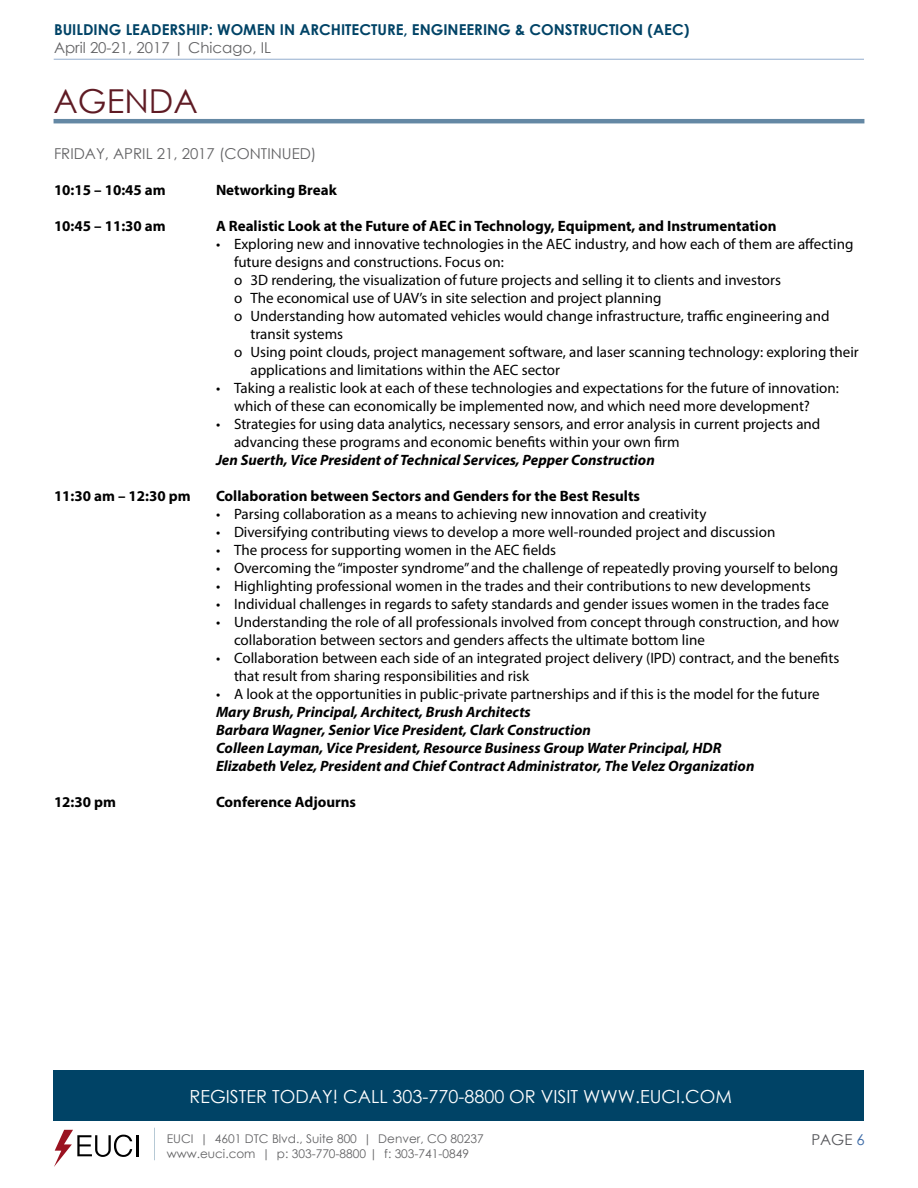
<style>
.page{position:relative;width:918px;height:1188px;background:#fff}
.page>*{position:absolute;margin:0;border:0;box-sizing:border-box;transform-origin:0 0}
.t1{font:33px "Century Gothic";color:#5f1b24}
.t2{font:18px "Century Gothic";color:#fff}
.t3{font:15px/18px "Myriad Pro";color:#000}
.t4{font:italic 700 15px/18px "Myriad Pro";color:#000}
.t5{font:700 15px "Myriad Pro";color:#000}
.t6{font:700 15px "Century Gothic";color:#004366}
.t7{font:15px "Century Gothic";color:#636365}
.t8{font:15px "Century Gothic";color:#55565a}
.t9{font:12px "Century Gothic";color:#636365}
.s1{color:#3d6ba7}
</style>
<div class="page">
<hr style="left:54px;top:59px;width:810px;height:1px;background:#3d6ba7">
<hr style="left:137px;top:1135px;width:2px;height:21px;background:#000">
<svg style="left:54px;top:1130px;width:78px;height:37px"></svg>
<hr style="left:154px;top:1128px;width:1px;height:32px;background:#b6c9d5">
<div style="left:54px;top:1070px;width:810px;height:51px;background:#004366"></div>
<hr style="left:54px;top:119px;width:810px;height:4px;background:#6488a4">
<p class="t6" style="left:54px;top:19px;width:637px">BUILDING LEADERSHIP: WOMEN IN ARCHITECTURE, ENGINEERING &amp; CONSTRUCTION (AEC)</p>
<p class="t7" style="left:54px;top:37px;width:219px">April 20-21, 2017 | Chicago, IL</p>
<h1 class="t1" style="left:54px;top:78px;width:146px">AGENDA</h1>
<p class="t7" style="left:54px;top:143px;width:264px">FRIDAY, APRIL 21, 2017 (CONTINUED)</p>
<p class="t5" style="left:54px;top:180px;width:113px">10:15 – 10:45 am</p>
<p class="t5" style="left:216px;top:180px;width:122px">Networking Break</p>
<p class="t5" style="left:54px;top:216px;width:113px">10:45 – 11:30 am</p>
<p class="t5" style="left:216px;top:216px;width:562px">A Realistic Look at the Future of AEC in Technology, Equipment, and Instrumentation</p>
<p class="t3" style="left:216px;top:235px;width:639px">• Exploring new and innovative technologies in the AEC industry, and how each of them are affecting</p>
<p class="t3" style="left:234px;top:253px;width:271px">future designs and constructions. Focus on:</p>
<p class="t3" style="left:234px;top:271px;width:548px">o 3D rendering, the visualization of future projects and selling it to clients and investors</p>
<p class="t3" style="left:234px;top:289px;width:429px">o The economical use of UAV’s in site selection and project planning</p>
<p class="t3" style="left:234px;top:307px;width:597px">o Understanding how automated vehicles would change infrastructure, traffic engineering and</p>
<p class="t3" style="left:250px;top:325px;width:94px">transit systems</p>
<p class="t3" style="left:234px;top:343px;width:626px">o Using point clouds, project management software, and laser scanning technology: exploring their</p>
<p class="t3" style="left:250px;top:361px;width:311px">applications and limitations within the AEC sector</p>
<p class="t3" style="left:234px;top:379px;width:606px;text-indent:-18px">• Taking a realistic look at each of these technologies and expectations for the future of innovation: which of these can economically be implemented now, and which need more development?</p>
<p class="t3" style="left:234px;top:415px;width:588px;text-indent:-18px">• Strategies for using data analytics, necessary sensors, and error analysis in current projects and advancing these programs and economic benefits within your own firm</p>
<p class="t4" style="left:216px;top:450px;width:440px">Jen Suerth, Vice President of Technical Services, Pepper Construction</p>
<p class="t5" style="left:54px;top:486px;width:138px">11:30 am – 12:30 pm</p>
<p class="t5" style="left:216px;top:486px;width:426px">Collaboration between Sectors and Genders for the Best Results</p>
<p class="t3" style="left:216px;top:505px;width:492px">• Parsing collaboration as a means to achieving new innovation and creativity</p>
<p class="t3" style="left:216px;top:523px;width:561px">• Diversifying contributing views to develop a more well-rounded project and discussion</p>
<p class="t3" style="left:216px;top:541px;width:342px">• The process for supporting women in the AEC fields</p>
<p class="t3" style="left:216px;top:559px;width:624px">• Overcoming the “imposter syndrome” and the challenge of repeatedly proving yourself to belong</p>
<p class="t3" style="left:216px;top:577px;width:596px">• Highlighting professional women in the trades and their contributions to new developments</p>
<p class="t3" style="left:216px;top:595px;width:615px">• Individual challenges in regards to safety standards and gender issues women in the trades face</p>
<p class="t3" style="left:234px;top:613px;width:607px;text-indent:-18px">• Understanding the role of all professionals involved from concept through construction, and how collaboration between sectors and genders affects the ultimate bottom line</p>
<p class="t3" style="left:234px;top:649px;width:607px;text-indent:-18px">• Collaboration between each side of an integrated project delivery (IPD) contract, and the benefits that result from sharing responsibilities and risk</p>
<p class="t3" style="left:216px;top:685px;width:605px">• A look at the opportunities in public-private partnerships and if this is the model for the future</p>
<p class="t4" style="left:216px;top:702px;width:540px">Mary Brush, Principal, Architect, Brush Architects<br>Barbara Wagner, Senior Vice President, Clark Construction<br>Colleen Layman, Vice President, Resource Business Group Water Principal, HDR Elizabeth Velez, President and Chief Contract Administrator, The Velez Organization</p>
<p class="t5" style="left:54px;top:792px;width:64px">12:30 pm</p>
<p class="t5" style="left:216px;top:792px;width:142px">Conference Adjourns</p>
<p class="t2" style="left:190px;top:1084px;width:544px">REGISTER TODAY! CALL 303-770-8800 OR VISIT WWW.EUCI.COM</p>
<p class="t9" style="left:167px;top:1130px;width:318px">EUCI | 4601 DTC Blvd., Suite 800 | Denver, CO 80237</p>
<p class="t8" style="left:811px;top:1129px;width:55px">PAGE <span class="s1">6</span></p>
<p class="t9" style="left:167px;top:1145px;width:304px">www.euci.com | p: 303-770-8800 | f: 303-741-0849</p>
</div>
